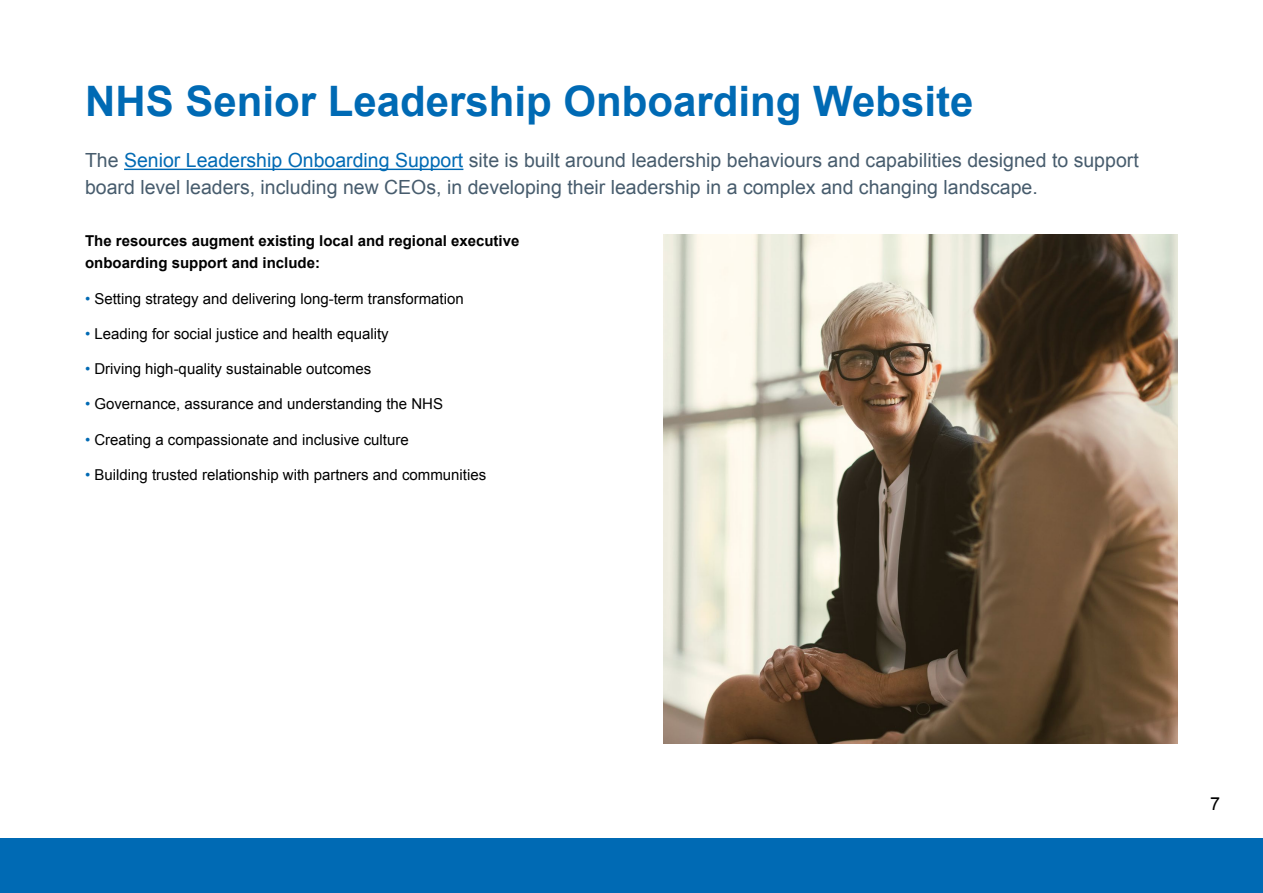
<style>
.page{position:relative;width:1263px;height:893px;background:#fff}
.page>*{position:absolute;margin:0;border:0;box-sizing:border-box;transform-origin:0 0}
.t1{font:700 42px "Arial";color:#006ab4}
.t2{font:19.5px/27px "Arial";color:#475c6d}
.t3{font:18px "Arial";color:#000}
.t4{font:15px "Arial";color:#000}
.t5{font:700 15px/22.5px "Arial";color:#000}
.s1{color:#006ab4}
</style>
<div class="page">
<div style="left:0;top:839px;width:1263px;height:54px;background:#006ab4"></div>
<hr style="left:124px;top:169px;width:339px;height:1px;background:#006ab4">
<img style="left:663px;top:235px;width:515px;height:508px">
<h1 class="t1" style="left:85px;top:73px;width:890px">NHS Senior Leadership Onboarding Website</h1>
<h2 class="t2" style="left:85px;top:147px;width:1055px">The <span class="s1">Senior Leadership Onboarding Support</span> site is built around leadership behaviours and capabilities designed to support board level leaders, including new CEOs, in developing their leadership in a complex and changing landscape.</h2>
<p class="t5" style="left:85px;top:230px;width:436px">The resources augment existing local and regional executive onboarding support and include:</p>
<p class="t4" style="left:85px;top:288px;width:380px"><span class="s1">•</span> Setting strategy and delivering long-term transformation</p>
<p class="t4" style="left:85px;top:324px;width:305px"><span class="s1">•</span> Leading for social justice and health equality</p>
<p class="t4" style="left:85px;top:359px;width:288px"><span class="s1">•</span> Driving high-quality sustainable outcomes</p>
<p class="t4" style="left:85px;top:394px;width:359px"><span class="s1">•</span> Governance, assurance and understanding the NHS</p>
<p class="t4" style="left:85px;top:429px;width:325px"><span class="s1">•</span> Creating a compassionate and inclusive culture</p>
<p class="t4" style="left:85px;top:465px;width:403px"><span class="s1">•</span> Building trusted relationship with partners and communities</p>
<p class="t3" style="left:1210px;top:791px;width:12px">7</p>
</div>
